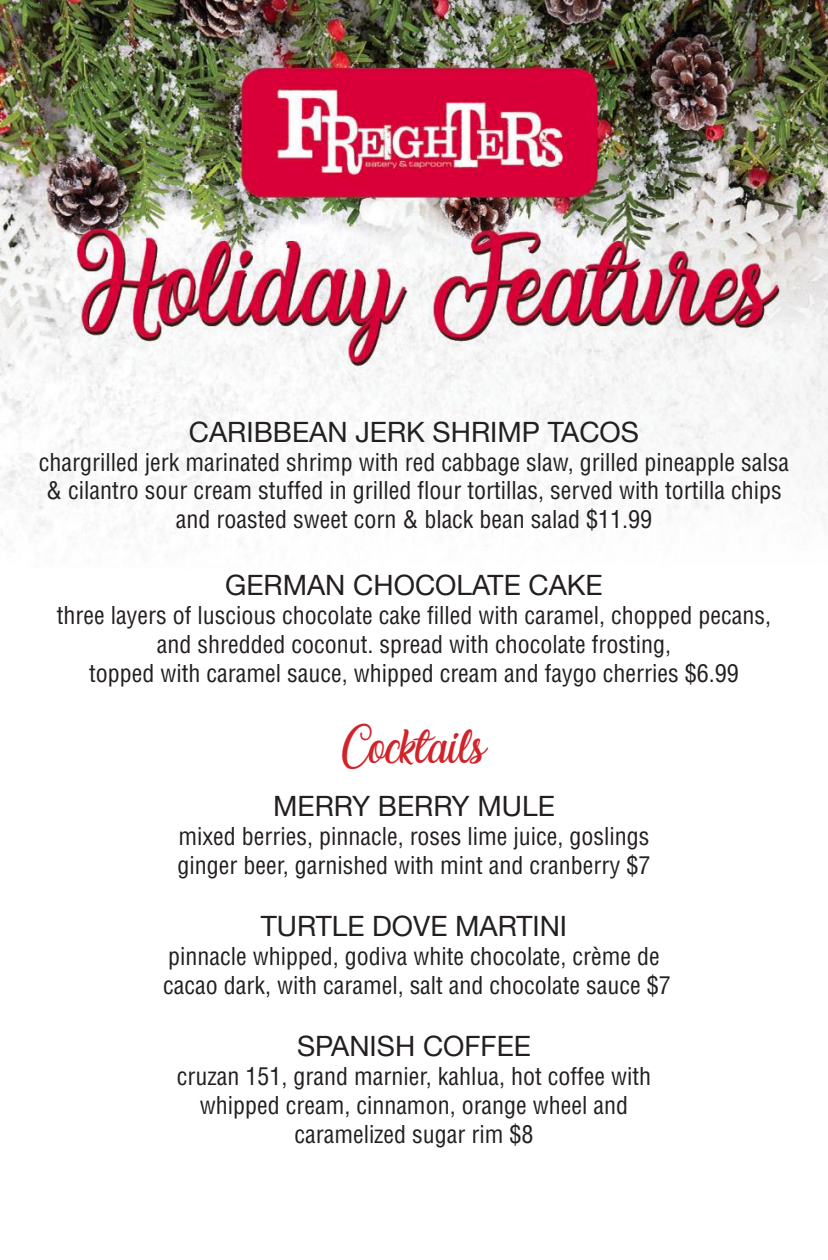
<style>
.page{position:relative;width:828px;height:1260px;background:#fff}
.page>*{position:absolute;margin:0;border:0;box-sizing:border-box;transform-origin:0 0}
.t1{font:36px "Laughing and Smiling";color:#d1232a}
.t2{font:28px "Helvetica Neue";color:#231f20}
.t3{font:condensed 24px/28.8px "Helvetica";color:#231f20;text-align:center}
</style>
<div class="page">
<img style="left:0;top:0;width:828px;height:544px">
<p class="t2" style="left:189px;top:415px;width:452px">CARIBBEAN JERK SHRIMP TACOS</p>
<p class="t3" style="left:39px;top:447px;width:752px">chargrilled jerk marinated shrimp with red cabbage slaw, grilled pineapple salsa &amp; cilantro sour cream stuffed in grilled flour tortillas, served with tortilla chips and roasted sweet corn &amp; black bean salad $11.99</p>
<p class="t2" style="left:225px;top:569px;width:379px">GERMAN CHOCOLATE CAKE</p>
<p class="t3" style="left:57px;top:601px;width:716px">three layers of luscious chocolate cake filled with caramel, chopped pecans, and shredded coconut. spread with chocolate frosting,</p>
<p class="t3" style="left:89px;top:659px;width:651px">topped with caramel sauce, whipped cream and faygo cherries $6.99</p>
<p class="t1" style="left:342px;top:720px;width:146px">Cocktails</p>
<p class="t2" style="left:273px;top:790px;width:283px">MERRY BERRY MULE</p>
<p class="t3" style="left:178px;top:822px;width:473px">mixed berries, pinnacle, roses lime juice, goslings</p>
<p class="t3" style="left:177px;top:851px;width:475px">ginger beer, garnished with mint and cranberry $7</p>
<p class="t2" style="left:261px;top:910px;width:308px">TURTLE DOVE MARTINI</p>
<p class="t3" style="left:168px;top:942px;width:493px">pinnacle whipped, godiva white chocolate, crème de</p>
<p class="t3" style="left:163px;top:971px;width:509px">cacao dark, with caramel, salt and chocolate sauce $7</p>
<p class="t2" style="left:297px;top:1030px;width:235px">SPANISH COFFEE</p>
<p class="t3" style="left:177px;top:1062px;width:476px">cruzan 151, grand marnier, kahlua, hot coffee with</p>
<p class="t3" style="left:200px;top:1091px;width:430px">whipped cream, cinnamon, orange wheel and</p>
<p class="t3" style="left:294px;top:1119px;width:241px">caramelized sugar rim $8</p>
</div>
